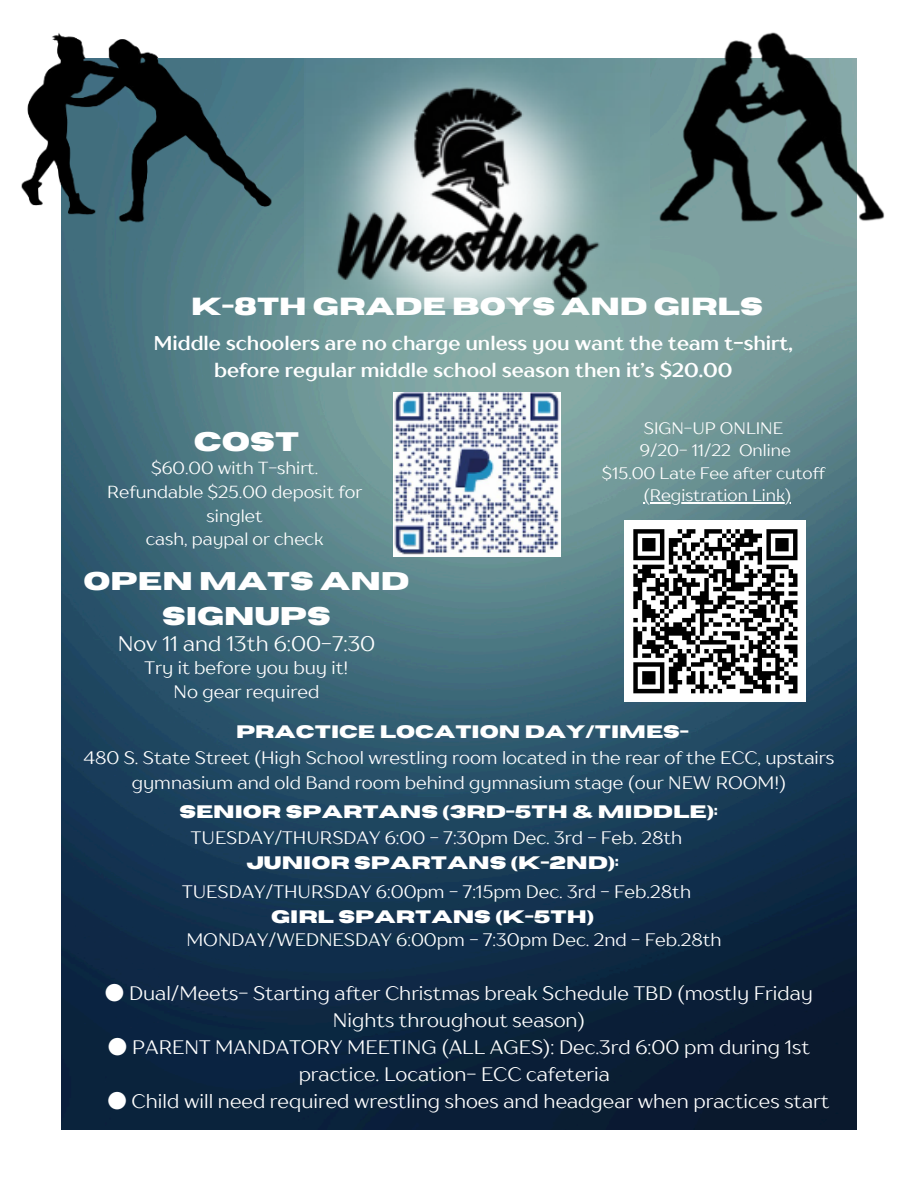
<style>
.page{position:relative;width:918px;height:1188px;background:#fff}
.page>*{position:absolute;margin:0;border:0;box-sizing:border-box;transform-origin:0 0}
.t1{font:700 26.7px "Horizon";color:#fff}
.t2{font:700 25.5px/34.8px "Horizon";color:#fff;text-align:center}
.t3{font:700 24.6px "Horizon";color:#fff}
.t4{font:21px "TT Drugs";color:#fff}
.t5{font:700 19.8px/27px "TT Drugs";color:#fff;text-align:center}
.t6{font:19.5px/27px "TT Drugs";color:#fff;text-align:center}
.t7{font:18px/24.8px "TT Drugs";color:#fff;text-align:center}
.t8{font:700 18px "Horizon";color:#fff}
.t9{font:17.4px/23.7px "TT Drugs";color:#fff;text-align:center}
.t10{font:16.65px "TT Drugs";color:#fff}
.s1{font-family:"Noto Sans CJ Ksc"}
</style>
<div class="page">
<img style="left:62px;top:58px;width:794px;height:1071px">
<img style="left:659px;top:32px;width:226px;height:208px">
<img style="left:21px;top:33px;width:254px;height:221px">
<img style="left:394px;top:393px;width:166px;height:164px">
<img style="left:304px;top:59px;width:346px;height:249px">
<hr style="left:643px;top:502px;width:148px;height:1px;background:#fff">
<div style="left:624px;top:520px;width:182px;height:182px;background:#fff"></div>
<svg style="left:633px;top:529px;width:165px;height:165px"></svg>
<h2 class="t3" style="left:191px;top:295px;width:573px">K-8TH GRADE BOYS AND GIRLS</h2>
<p class="t5" style="left:154px;top:329px;width:641px">Middle schoolers are no charge unless you want the team t-shirt, before regular middle school season then it’s $20.00</p>
<h3 class="t1" style="left:194px;top:428px;width:107px">COST</h3>
<p class="t9" style="left:151px;top:456px;width:169px">$60.00 with T-shirt.</p>
<p class="t9" style="left:107px;top:480px;width:256px">Refundable $25.00 deposit for singlet</p>
<p class="t9" style="left:146px;top:527px;width:179px">cash, paypal or check</p>
<h3 class="t2" style="left:84px;top:564px;width:327px">OPEN MATS AND<br>SIGNUPS</h3>
<h1 class="t4" style="left:118px;top:630px;width:259px">Nov 11 and 13th 6:00-7:30</h1>
<h1 class="t7" style="left:145px;top:655px;width:205px">Try it before you buy it!</h1>
<p class="t7" style="left:174px;top:679px;width:147px">No gear required</p>
<h4 class="t10" style="left:644px;top:418px;width:141px">SIGN-UP ONLINE</h4>
<h5 class="t10" style="left:640px;top:440px;width:152px">9/20- 11/22 Online</h5>
<p class="t10" style="left:602px;top:463px;width:224px">$15.00 Late Fee after cutoff</p>
<p class="t10" style="left:643px;top:485px;width:149px">(Registration Link)</p>
<p class="t8" style="left:236px;top:722px;width:455px">PRACTICE LOCATION DAY/TIMES-</p>
<p class="t7" style="left:83px;top:745px;width:753px">480 S. State Street (High School wrestling room located in the rear of the ECC, upstairs gymnasium and old Band room behind gymnasium stage (our NEW ROOM!)</p>
<p class="t8" style="left:179px;top:803px;width:540px">SENIOR SPARTANS (3RD-5TH &amp; MIDDLE):</p>
<p class="t7" style="left:191px;top:825px;width:493px">TUESDAY/THURSDAY 6:00 - 7:30pm Dec. 3rd - Feb. 28th</p>
<p class="t8" style="left:247px;top:854px;width:374px">JUNIOR SPARTANS (K-2ND):</p>
<p class="t7" style="left:182px;top:879px;width:511px">TUESDAY/THURSDAY 6:00pm - 7:15pm Dec. 3rd - Feb.28th</p>
<h5 class="t8" style="left:271px;top:908px;width:324px">GIRL SPARTANS (K-5TH)</h5>
<p class="t7" style="left:186px;top:927px;width:537px">MONDAY/WEDNESDAY 6:00pm - 7:30pm Dec. 2nd - Feb.28th</p>
<p class="t6" style="left:105px;top:979px;width:710px"><span class="s1">●</span> Dual/Meets- Starting after Christmas break Schedule TBD (mostly Friday<br>Nights throughout season)</p>
<p class="t6" style="left:108px;top:1033px;width:703px"><span class="s1">●</span> PARENT MANDATORY MEETING (ALL AGES): Dec.3rd 6:00 pm during 1st practice. Location- ECC cafeteria</p>
<p class="t6" style="left:107px;top:1087px;width:723px"><span class="s1">●</span> Child will need required wrestling shoes and headgear when practices start</p>
</div>
